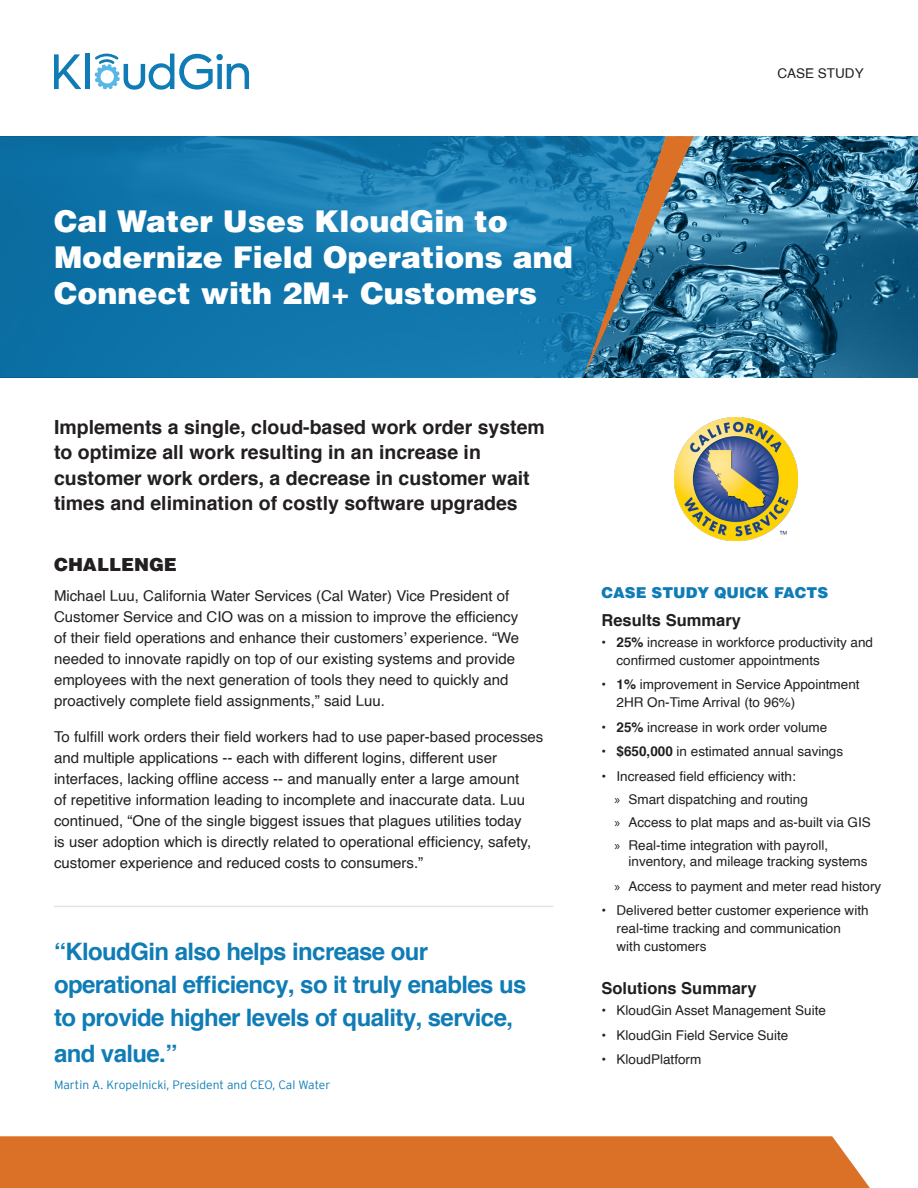
<style>
.page{position:relative;width:918px;height:1188px;background:#fff}
.page>*{position:absolute;margin:0;border:0;box-sizing:border-box;transform-origin:0 0}
.Subhead_Black{font:900 30px/36px "Helvetica";color:#fff}
.Quote_Blue{font:700 24px/33px "Helvetica";letter-spacing:-.025em;color:#0f7cb6}
.t1{font:700 19.5px/25.5px "Helvetica";color:#231f20}
.Subhead_Black-2{font:900 18px "Helvetica";color:#231f20}
.Subhead_Black-3{font:700 16.5px "Helvetica";color:#231f20}
.body{font:15px/21px "Helvetica";color:#231f20}
.Subhead_Black-4{font:900 15px "Helvetica";color:#0f7cb6}
.body-2{font:13.5px/18px "Helvetica";color:#231f20}
.Quote_Blue-2{font:300 12px "Interstate";color:#0f7cb6}
.s1{font-weight:700}
.s2{font-family:"Myriad Pro"}
</style>
<div class="page">
<img style="left:666px;top:136px;width:252px;height:242px">
<div style="left:0;top:1136px;width:870px;height:52px;background:#db7027"></div>
<img style="left:674px;top:417px;width:124px;height:123px">
<hr style="left:54px;top:906px;width:500px;height:1px;background:#939598">
<svg style="left:54px;top:54px;width:27px;height:35px"></svg>
<div style="left:85px;top:54px;width:5px;height:35px;background:#0f7cb6"></div>
<svg style="left:95px;top:53px;width:154px;height:37px"></svg>
<svg style="left:0;top:136px;width:666px;height:242px;fill:#1176ac"></svg>
<svg style="left:584px;top:136px;width:110px;height:241px"></svg>
<p class="body-2" style="left:777px;top:65px;width:88px">CASE STUDY</p>
<p class="Subhead_Black" style="left:54px;top:202px;width:520px">Cal Water Uses KloudGin to<br>Modernize Field Operations and<br>Connect with 2M+ Customers</p>
<p class="t1" style="left:54px;top:413px;width:492px">Implements a single, cloud-based work order system to optimize all work resulting in an increase in customer work orders, a decrease in customer wait times and elimination of costly software upgrades</p>
<p class="Subhead_Black-2" style="left:54px;top:553px;width:124px">CHALLENGE</p>
<p class="body" style="left:54px;top:585px;width:467px">Michael Luu, California Water Services (Cal Water) Vice President of Customer Service and CIO was on a mission to improve the efficiency of their field operations and enhance their customers’ experience. “We needed to innovate rapidly on top of our existing systems and provide employees with the next generation of tools they need to quickly and proactively complete field assignments,” said Luu.</p>
<p class="body" style="left:54px;top:726px;width:491px">To fulfill work orders their field workers had to use paper-based processes and multiple applications -- each with different logins, different user interfaces, lacking offline access -- and manually enter a large amount<br>of repetitive information leading to incomplete and inaccurate data. Luu continued, “One of the single biggest issues that plagues utilities today<br>is user adoption which is directly related to operational efficiency, safety, customer experience and reduced costs to consumers.”</p>
<p class="Quote_Blue" style="left:54px;top:934px;width:474px">“KloudGin also helps increase our operational efficiency, so it truly enables us to provide higher levels of quality, service,</p>
<p class="Quote_Blue" style="left:54px;top:1036px;width:125px">and value.”</p>
<p class="Quote_Blue-2" style="left:54px;top:1078px;width:278px">Martin A. Kropelnicki, President and CEO, Cal Water</p>
<p class="Subhead_Black-4" style="left:602px;top:583px;width:228px">CASE STUDY QUICK FACTS</p>
<p class="Subhead_Black-3" style="left:602px;top:610px;width:141px">Results Summary</p>
<p class="body-2" style="left:617px;top:634px;width:258px;text-indent:-15px"><span class="s1">• 25%</span> increase in workforce productivity and confirmed customer appointments</p>
<p class="body-2" style="left:617px;top:676px;width:245px;text-indent:-15px"><span class="s1">• 1%</span> improvement in Service Appointment<br>2HR On-Time Arrival (to 96%)</p>
<p class="body-2" style="left:602px;top:718px;width:227px"><span class="s1">• 25%</span> increase in work order volume</p>
<p class="body-2" style="left:602px;top:743px;width:243px"><span class="s1">• $650,000</span> in estimated annual savings</p>
<p class="body-2" style="left:602px;top:767px;width:196px">• Increased field efficiency with:</p>
<p class="body-2" style="left:615px;top:790px;width:195px"><span class="s2">»</span> Smart dispatching and routing</p>
<p class="body-2" style="left:615px;top:813px;width:258px"><span class="s2">»</span> Access to plat maps and as-built via GIS</p>
<p class="body-2" style="left:629px;top:837px;width:241px;line-height:16.5px;text-indent:-14px"><span class="s2">»</span> Real-time integration with payroll, inventory, and mileage tracking systems</p>
<p class="body-2" style="left:615px;top:877px;width:268px"><span class="s2">»</span> Access to payment and meter read history</p>
<p class="body-2" style="left:617px;top:902px;width:254px;text-indent:-15px">• Delivered better customer experience with real-time tracking and communication<br>with customers</p>
<p class="Subhead_Black-3" style="left:602px;top:978px;width:156px">Solutions Summary</p>
<p class="body-2" style="left:602px;top:1002px;width:226px">• KloudGin Asset Management Suite</p>
<p class="body-2" style="left:602px;top:1026px;width:188px">• KloudGin Field Service Suite</p>
<p class="body-2" style="left:602px;top:1051px;width:101px">• KloudPlatform</p>
</div>
